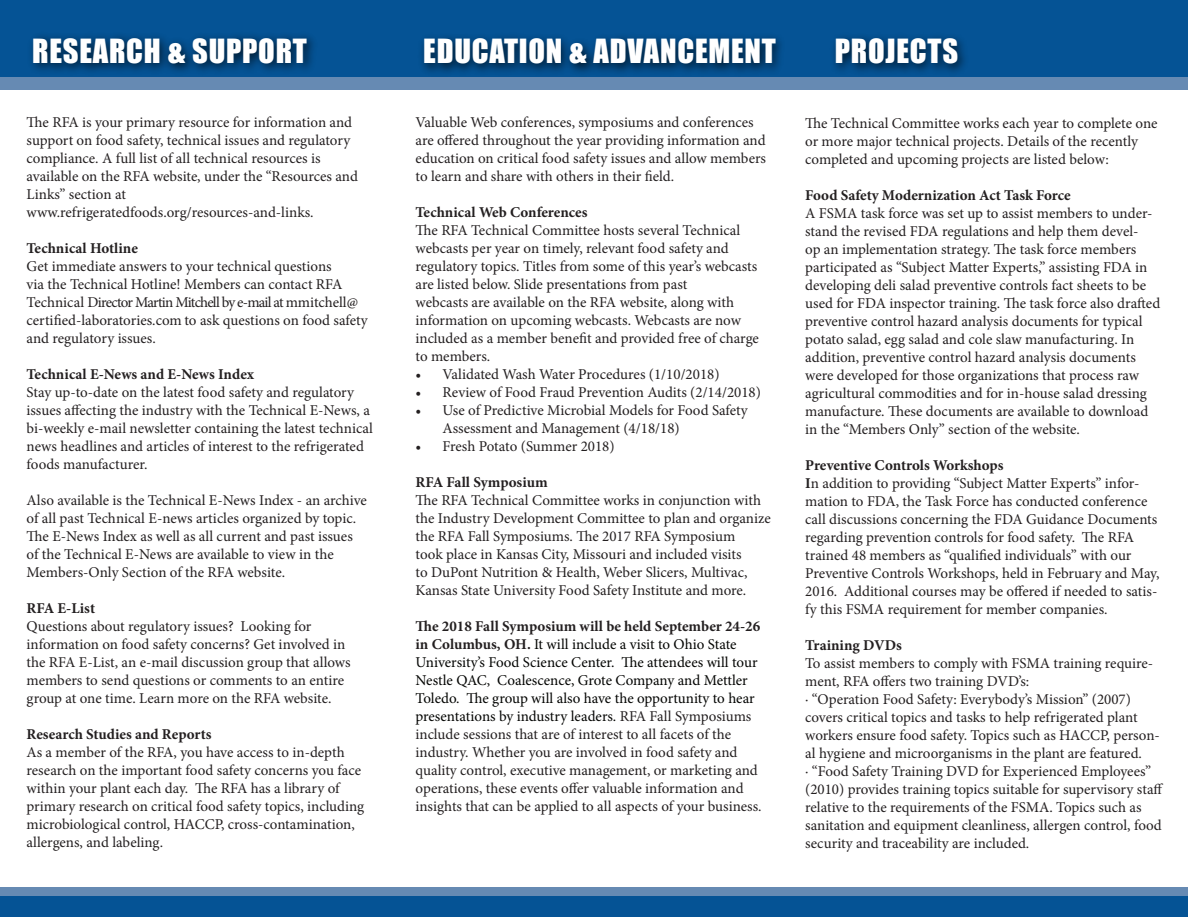
<style>
.page{position:relative;width:1188px;height:918px;background:#fff}
.page>*{position:absolute;margin:0;border:0;box-sizing:border-box;transform-origin:0 0}
.t1{font:30.6px "Impact";letter-spacing:.025em;color:#fff}
.t2{font:15px/18px "Minion Pro";color:#231f20}
.t3{font:700 15px "Minion Pro";color:#231f20}
.s1{font-weight:700}
.s2{color:#040503}
</style>
<div class="page">
<svg style="left:0;top:0;width:1188px;height:80px;background:#044b87"></svg>
<div style="left:0;top:77px;width:1188px;height:13px;background:#668ab3"></div>
<div style="left:0;top:893px;width:1188px;height:24px;background:#055395"></div>
<div style="left:0;top:887px;width:1188px;height:9px;background:#668ab3"></div>
<h1 class="t1" style="left:32px;top:27px;width:276px">RESEARCH &amp; SUPPORT</h1>
<h1 class="t1" style="left:423px;top:28px;width:354px">EDUCATION &amp; ADVANCEMENT</h1>
<h1 class="t1" style="left:835px;top:28px;width:125px">PROJECTS</h1>
<p class="t2" style="left:27px;top:114px;width:333px">The RFA is your primary resource for information and support on food safety, technical issues and regulatory compliance. A full list of all technical resources is available on the RFA website, under the “Resources and Links” section at www.refrigeratedfoods.org/resources-and-links.</p>
<p class="t3" style="left:27px;top:238px;width:113px">Technical Hotline</p>
<p class="t2" style="left:27px;top:258px;width:343px">Get immediate answers to your technical questions<br>via the Technical Hotline! Members can contact RFA Technical Director Martin Mitchell by e-mail at mmitchell@ certified-laboratories.com to ask questions on food safety and regulatory issues.</p>
<p class="t3" style="left:27px;top:364px;width:229px">Technical E-News and E-News Index</p>
<p class="t2" style="left:27px;top:384px;width:348px">Stay up-to-date on the latest food safety and regulatory issues affecting the industry with the Technical E-News, a bi-weekly e-mail newsletter containing the latest technical news headlines and articles of interest to the refrigerated foods manufacturer.</p>
<p class="t2" style="left:27px;top:492px;width:342px">Also available is the Technical E-News Index - an archive of all past Technical E-news articles organized by topic.<br>The E-News Index as well as all current and past issues of the Technical E-News are available to view in the Members-Only Section of the RFA website.</p>
<p class="t3" style="left:27px;top:598px;width:70px">RFA E-List</p>
<p class="t2" style="left:27px;top:618px;width:326px">Questions about regulatory issues? Looking for information on food safety concerns? Get involved in the RFA E-List, an e-mail discussion group that allows members to send questions or comments to an entire group at one time. Learn more on the RFA website.</p>
<p class="t3" style="left:27px;top:724px;width:186px">Research Studies and Reports</p>
<p class="t2" style="left:27px;top:744px;width:339px">As a member of the RFA, you have access to in-depth research on the important food safety concerns you face within your plant each day. The RFA has a library of primary research on critical food safety topics, including microbiological control, HACCP, cross-contamination, allergens, and labeling.</p>
<p class="t2" style="left:416px;top:113px;width:352px">Valuable Web conferences, symposiums and conferences are offered throughout the year providing information and education on critical food safety issues and allow members to learn and share with others in their field.</p>
<p class="t3" style="left:416px;top:202px;width:173px">Technical Web Conferences</p>
<p class="t2" style="left:416px;top:221px;width:345px">The RFA Technical Committee hosts several Technical webcasts per year on timely, relevant food safety and regulatory topics. Titles from some of this year’s webcasts are listed below. Slide presentations from past<br>webcasts are available on the RFA website, along with information on upcoming webcasts. Webcasts are now included as a member benefit and provided free of charge to members.</p>
<p class="t2" style="left:416px;top:365px;width:306px">• Validated Wash Water Procedures (1/10/2018)</p>
<p class="t2" style="left:416px;top:383px;width:347px">• Review of Food Fraud Prevention Audits (2/14/2018)</p>
<p class="t2" style="left:443px;top:401px;width:307px;text-indent:-27px">• Use of Predictive Microbial Models for Food Safety<br>Assessment and Management (4/18/18)</p>
<p class="t2" style="left:416px;top:437px;width:201px">• Fresh Potato (Summer 2018)</p>
<p class="t3" style="left:416px;top:472px;width:134px">RFA Fall Symposium</p>
<p class="t2" style="left:416px;top:491px;width:357px">The RFA Technical Committee works in conjunction with the Industry Development Committee to plan and organize the RFA Fall Symposiums. The 2017 RFA Symposium<br>took place in Kansas City, Missouri and included visits<br>to DuPont Nutrition &amp; Health, Weber Slicers, Multivac, Kansas State University Food Safety Institute and more.</p>
<p class="t2" style="left:416px;top:617px;width:348px"><span class="s1">The 2018 Fall Symposium will be held September 24-26 in Columbus, OH.</span> <span class="s2">It will include a visit to Ohio State University’s Food Science Center. The attendees will tour Nestle QAC, Coalescence, Grote Company and Mettler Toledo. The group will also have the opportunity to hear presentations by industry leaders.</span> RFA Fall Symposiums include sessions that are of interest to all facets of the industry. Whether you are involved in food safety and quality control, executive management, or marketing and operations, these events offer valuable information and insights that can be applied to all aspects of your business.</p>
<p class="t2" style="left:805px;top:115px;width:354px">The Technical Committee works each year to complete one or more major technical projects. Details of the recently completed and upcoming projects are listed below:</p>
<p class="t3" style="left:805px;top:185px;width:267px">Food Safety Modernization Act Task Force</p>
<p class="t2" style="left:805px;top:205px;width:357px">A FSMA task force was set up to assist members to under&shy;stand the revised FDA regulations and help them devel-<br>op an implementation strategy. The task force members participated as “Subject Matter Experts,” assisting FDA in developing deli salad preventive controls fact sheets to be used for FDA inspector training. The task force also drafted preventive control hazard analysis documents for typical potato salad, egg salad and cole slaw manufacturing. In addition, preventive control hazard analysis documents were developed for those organizations that process raw agricultural commodities and for in-house salad dressing manufacture. These documents are available to download in the “Members Only” section of the website.</p>
<p class="t2" style="left:805px;top:457px;width:356px"><span class="s1">Preventive Controls Workshops<br>I</span>n addition to providing “Subject Matter Experts” infor&shy;mation to FDA, the Task Force has conducted conference call discussions concerning the FDA Guidance Documents regarding prevention controls for food safety. The RFA trained 48 members as “qualified individuals” with our Preventive Controls Workshops, held in February and May, 2016. Additional courses may be offered if needed to satis&shy;fy this FSMA requirement for member companies.</p>
<p class="t3" style="left:805px;top:635px;width:98px">Training DVDs</p>
<p class="t2" style="left:805px;top:655px;width:360px">To assist members to comply with FSMA training require&shy;ment, RFA offers two training DVD’s:<br>· “Operation Food Safety: Everybody’s Mission” (2007) covers critical topics and tasks to help refrigerated plant workers ensure food safety. Topics such as HACCP, person&shy;al hygiene and microorganisms in the plant are featured.<br>· “Food Safety Training DVD for Experienced Employees” (2010) provides training topics suitable for supervisory staff relative to the requirements of the FSMA. Topics such as sanitation and equipment cleanliness, allergen control, food security and traceability are included.</p>
</div>
